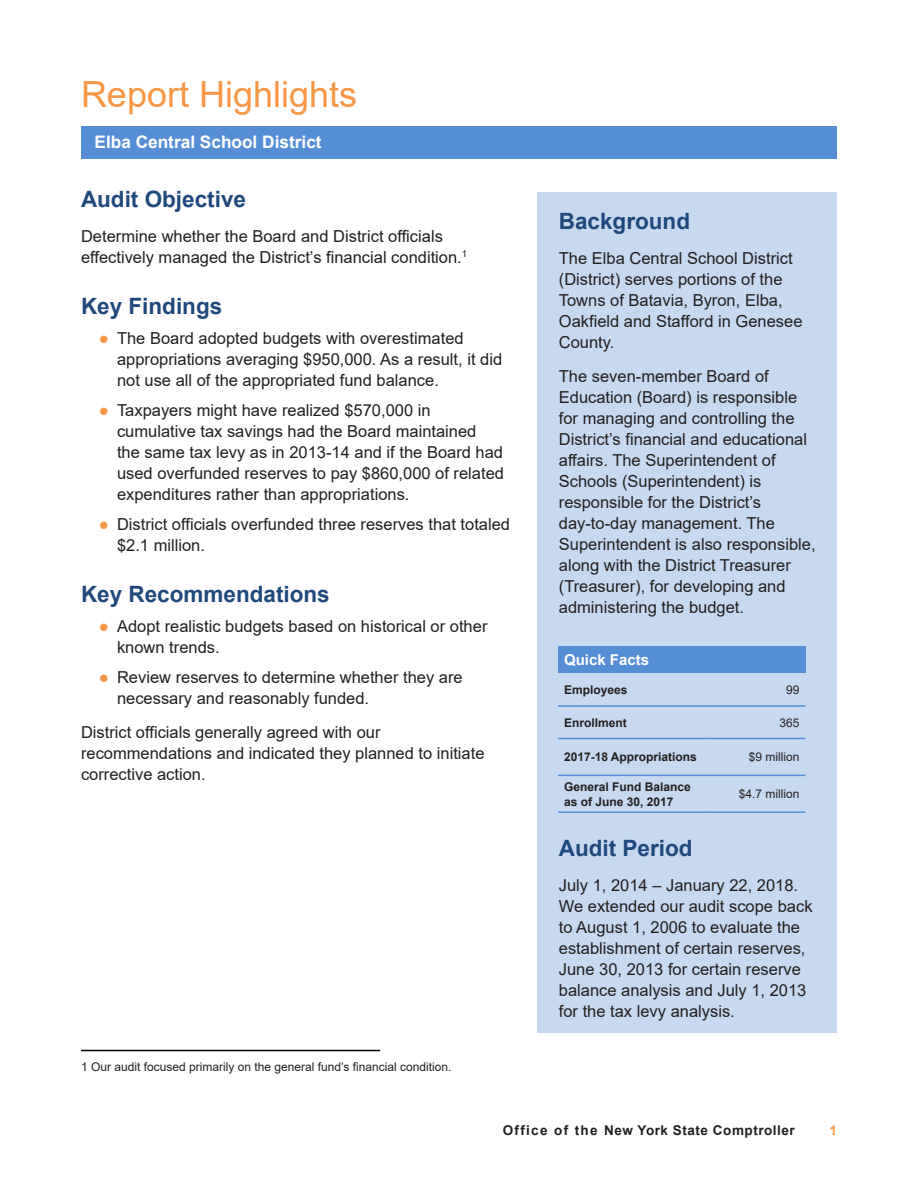
<style>
.page{position:relative;width:918px;height:1188px;background:#fff}
.page>*{position:absolute;margin:0;border:0;box-sizing:border-box;transform-origin:0 0}
.Section_Heads{font:36px "Arial";color:#f79646}
._2_Subheads{font:700 22.5px "Arial";color:#1f497d}
.t1{font:700 17.25px "Arial";color:#fff}
.Body_Text{font:16.5px/21px "Arial";color:#231f20}
.Footnotes{font:700 15px "Arial";color:#fff}
.t2{font:700 13.5px "Arial";letter-spacing:.04em;color:#231f20}
.t3{font:700 13.5px "Arial";color:#f79646}
.Footnotes-2{font:12px "Arial";color:#231f20}
.Footnotes-3{font:700 12px/15px "Arial";color:#231f20}
.s1{color:#f79646}
</style>
<div class="page">
<hr style="left:81px;top:126px;width:756px;height:3px;background:#558ed5">
<div style="left:538px;top:192px;width:299px;height:840px;background:#c6d9f1"></div>
<div style="left:81px;top:128px;width:756px;height:31px;background:#558ed5"></div>
<div style="left:558px;top:646px;width:247px;height:28px;background:#558ed5"></div>
<hr style="left:558px;top:705px;width:150px;height:2px;background:#558ed5">
<hr style="left:708px;top:705px;width:97px;height:2px;background:#558ed5">
<hr style="left:558px;top:738px;width:150px;height:1px;background:#558ed5">
<hr style="left:708px;top:738px;width:97px;height:1px;background:#558ed5">
<hr style="left:558px;top:775px;width:150px;height:1px;background:#558ed5">
<hr style="left:708px;top:775px;width:97px;height:1px;background:#558ed5">
<hr style="left:558px;top:811px;width:150px;height:2px;background:#558ed5">
<hr style="left:708px;top:811px;width:97px;height:2px;background:#558ed5">
<hr style="left:81px;top:1050px;width:299px;height:1px;background:#000">
<p class="Section_Heads" style="left:81px;top:70px;width:278px">Report Highlights</p>
<p class="t1" style="left:94px;top:129px;width:229px">Elba Central School District</p>
<p class="_2_Subheads" style="left:81px;top:184px;width:167px">Audit Objective</p>
<p class="Body_Text" style="left:81px;top:226px;width:388px">Determine whether the Board and District officials effectively managed the District’s financial condition.<sup>1</sup></p>
<p class="_2_Subheads" style="left:81px;top:290px;width:143px">Key Findings</p>
<p class="Body_Text" style="left:117px;top:328px;width:387px;text-indent:-18px"><span class="s1">●</span> The Board adopted budgets with overestimated appropriations averaging $950,000. As a result, it did not use all of the appropriated fund balance.</p>
<p class="Body_Text" style="left:117px;top:400px;width:389px;text-indent:-18px"><span class="s1">●</span> Taxpayers might have realized $570,000 in cumulative tax savings had the Board maintained<br>the same tax levy as in 2013-14 and if the Board had used overfunded reserves to pay $860,000 of related expenditures rather than appropriations.</p>
<p class="Body_Text" style="left:117px;top:514px;width:395px;text-indent:-18px"><span class="s1">●</span> District officials overfunded three reserves that totaled $2.1 million.</p>
<p class="_2_Subheads" style="left:81px;top:578px;width:250px">Key Recommendations</p>
<p class="Body_Text" style="left:117px;top:616px;width:372px;text-indent:-18px"><span class="s1">●</span> Adopt realistic budgets based on historical or other known trends.</p>
<p class="Body_Text" style="left:117px;top:667px;width:347px;text-indent:-18px"><span class="s1">●</span> Review reserves to determine whether they are necessary and reasonably funded.</p>
<p class="Body_Text" style="left:81px;top:722px;width:405px">District officials generally agreed with our recommendations and indicated they planned to initiate corrective action.</p>
<p class="Footnotes-2" style="left:81px;top:1058px;width:372px">1 Our audit focused primarily on the general fund’s financial condition.</p>
<p class="_2_Subheads" style="left:559px;top:206px;width:133px">Background</p>
<p class="Body_Text" style="left:559px;top:247px;width:245px">The Elba Central School District (District) serves portions of the<br>Towns of Batavia, Byron, Elba,<br>Oakfield and Stafford in Genesee<br>County.</p>
<p class="Body_Text" style="left:559px;top:366px;width:258px">The seven-member Board of<br>Education (Board) is responsible for managing and controlling the<br>District’s financial and educational affairs. The Superintendent of<br>Schools (Superintendent) is responsible for the District’s day-to-day management. The<br>Superintendent is also responsible, along with the District Treasurer (Treasurer), for developing and administering the budget.</p>
<p class="Footnotes" style="left:564px;top:650px;width:87px">Quick Facts</p>
<p class="Footnotes-3" style="left:564px;top:683px;width:65px">Employees</p>
<p class="Footnotes-2" style="left:786px;top:682px;width:15px">99</p>
<p class="Footnotes-3" style="left:564px;top:715px;width:64px">Enrollment</p>
<p class="Footnotes-2" style="left:779px;top:714px;width:22px">365</p>
<p class="Footnotes-3" style="left:564px;top:750px;width:134px">2017-18 Appropriations</p>
<p class="Footnotes-2" style="left:749px;top:749px;width:52px">$9 million</p>
<p class="Footnotes-3" style="left:564px;top:779px;width:128px">General Fund Balance as of June 30, 2017</p>
<p class="Footnotes-2" style="left:739px;top:786px;width:62px">$4.7 million</p>
<p class="_2_Subheads" style="left:559px;top:833px;width:135px">Audit Period</p>
<p class="Body_Text" style="left:559px;top:874px;width:255px">July 1, 2014 – January 22, 2018.<br>We extended our audit scope back to August 1, 2006 to evaluate the establishment of certain reserves,<br>June 30, 2013 for certain reserve balance analysis and July 1, 2013 for the tax levy analysis.</p>
<p class="t2" style="left:503px;top:1121px;width:294px">Office of the New York State Comptroller</p>
<p class="t3" style="left:829px;top:1121px;width:9px">1</p>
</div>
